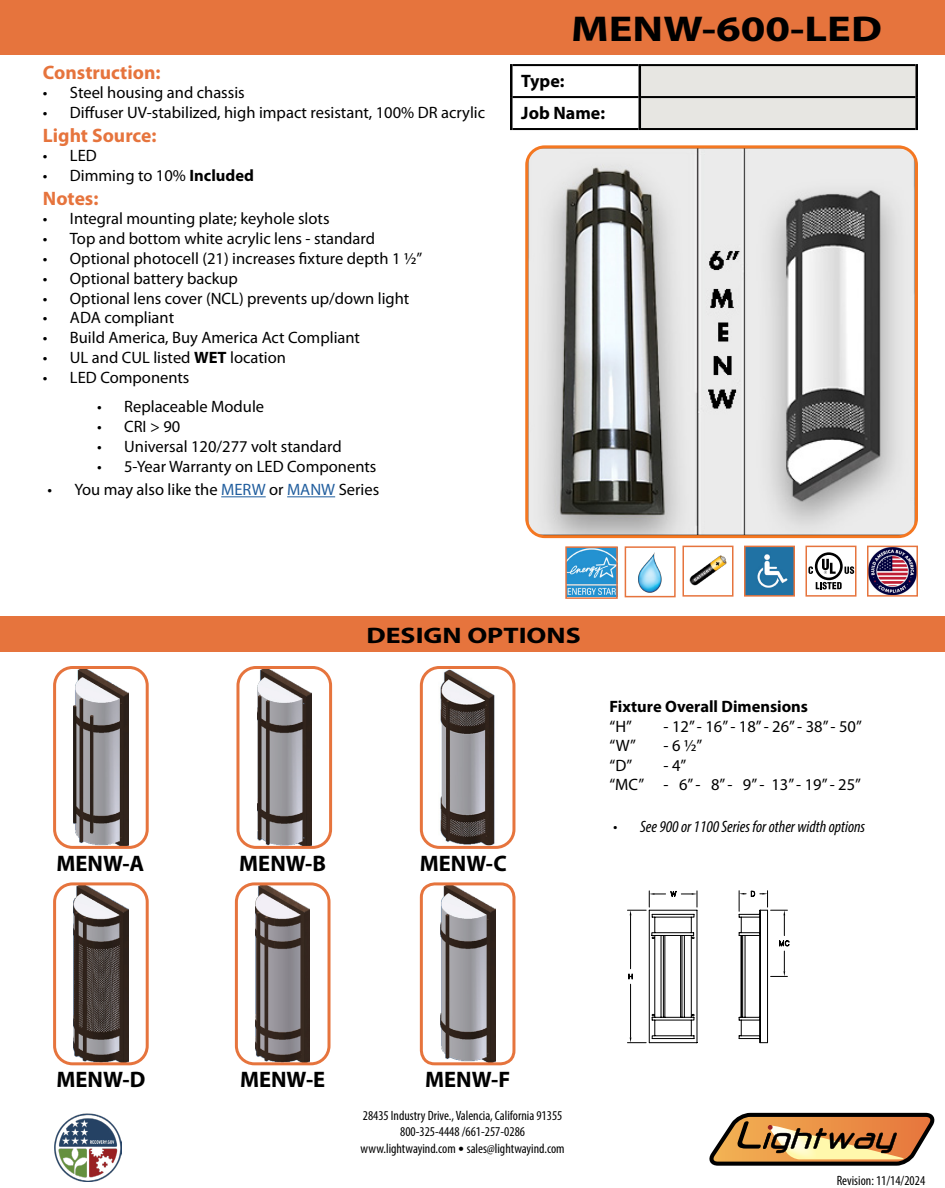
<style>
.page{position:relative;width:945px;height:1188px;background:#fff}
.page>*{position:absolute;margin:0;border:0;box-sizing:border-box;transform-origin:0 0}
.t1{font:700 36px "Myriad Pro";color:#000;scale:1.24 1}
.t2{font:700 22.5px "Myriad Pro";color:#000}
.t3{font:700 22.5px "Myriad Pro";color:#000;scale:1.24 1}
.t4{font:700 19.5px "Myriad Pro";color:#e6743d}
.t5{font:700 18px/32px "Myriad Pro";color:#000}
.t6{font:16.5px/19.5px "Myriad Pro";color:#000}
.t7{font:italic condensed 16.5px "Myriad Pro";color:#000}
.t8{font:700 16.5px "Myriad Pro";color:#000}
.t9{font:condensed 13.5px/16.2px "Myriad Pro";color:#000;text-align:center}
.s1{font-weight:700}
.s2{color:#215e9e}
.s3{font-family:"Calibri";font-stretch:normal}
</style>
<div class="page">
<div style="left:0;top:0;width:945px;height:54px;background:#e6743d"></div>
<div style="left:0;top:616px;width:945px;height:36px;background:#e6743d"></div>
<div style="left:641px;top:66px;width:274px;height:62px;background:#e7e6e2"></div>
<hr style="left:513px;top:64px;width:126px;height:2px;background:#000">
<hr style="left:641px;top:64px;width:274px;height:2px;background:#000">
<hr style="left:513px;top:96px;width:126px;height:2px;background:#000">
<hr style="left:641px;top:96px;width:274px;height:2px;background:#000">
<hr style="left:513px;top:128px;width:126px;height:2px;background:#000">
<hr style="left:641px;top:128px;width:274px;height:2px;background:#000">
<hr style="left:510px;top:64px;width:3px;height:33px;background:#000">
<hr style="left:639px;top:64px;width:2px;height:33px;background:#000">
<hr style="left:915px;top:64px;width:3px;height:33px;background:#000">
<hr style="left:510px;top:97px;width:3px;height:33px;background:#000">
<hr style="left:639px;top:97px;width:2px;height:33px;background:#000">
<hr style="left:915px;top:97px;width:3px;height:33px;background:#000">
<img style="left:73px;top:670px;width:56px;height:175px">
<div style="left:53px;top:666px;width:96px;height:183px;border:3px solid #e6743d;border-radius:18px"></div>
<img style="left:257px;top:670px;width:54px;height:175px">
<div style="left:236px;top:666px;width:96px;height:183px;border:3px solid #e6743d;border-radius:18px"></div>
<img style="left:424px;top:670px;width:90px;height:175px">
<div style="left:420px;top:666px;width:95px;height:183px;border:3px solid #e6743d;border-radius:18px"></div>
<img style="left:74px;top:886px;width:54px;height:175px">
<div style="left:53px;top:882px;width:96px;height:183px;border:3px solid #e6743d;border-radius:18px"></div>
<img style="left:256px;top:886px;width:54px;height:175px">
<div style="left:235px;top:882px;width:96px;height:183px;border:3px solid #e6743d;border-radius:18px"></div>
<img style="left:440px;top:886px;width:55px;height:175px">
<div style="left:420px;top:882px;width:95px;height:183px;border:3px solid #e6743d;border-radius:13px"></div>
<svg style="left:709px;top:1112px;width:226px;height:54px;background:#b2875b"></svg>
<img style="left:54px;top:1113px;width:68px;height:68px">
<svg style="left:627px;top:891px;width:162px;height:152px"></svg>
<hr style="left:221px;top:496px;width:45px;height:1px;background:#215e9e">
<hr style="left:287px;top:496px;width:48px;height:1px;background:#215e9e">
<img style="left:689px;top:555px;width:38px;height:31px">
<div style="left:682px;top:546px;width:52px;height:51px;border:2px solid #e6743d"></div>
<img style="left:568px;top:549px;width:47px;height:47px">
<div style="left:565px;top:546px;width:53px;height:53px;border:2px solid #e6743d"></div>
<img style="left:870px;top:549px;width:45px;height:45px">
<div style="left:867px;top:546px;width:51px;height:51px;border:2px solid #e6743d"></div>
<svg style="left:816px;top:582px;width:26px;height:7px"></svg>
<svg style="left:845px;top:566px;width:8px;height:8px"></svg>
<svg style="left:815px;top:552px;width:28px;height:28px"></svg>
<svg style="left:817px;top:555px;width:23px;height:23px"></svg>
<svg style="left:822px;top:559px;width:14px;height:15px"></svg>
<svg style="left:809px;top:566px;width:4px;height:8px"></svg>
<div style="left:806px;top:546px;width:50px;height:51px;border:2px solid #e6743d"></div>
<img style="left:747px;top:549px;width:45px;height:45px">
<div style="left:744px;top:546px;width:51px;height:51px;border:2px solid #e6743d"></div>
<img style="left:638px;top:552px;width:24px;height:41px">
<div style="left:625px;top:546px;width:51px;height:51px;border:2px solid #e6743d"></div>
<img style="left:529px;top:149px;width:385px;height:385px">
<div style="left:525px;top:145px;width:393px;height:393px;border:3px solid #f47721;border-radius:18px"></div>
<p class="t4" style="left:43px;top:59px;width:119px">Construction:</p>
<p class="t6" style="left:43px;top:83px;width:203px">• Steel housing and chassis</p>
<p class="t6" style="left:43px;top:103px;width:444px">• Diffuser UV-stabilized, high impact resistant, 100% DR acrylic</p>
<p class="t4" style="left:43px;top:122px;width:115px">Light Source:</p>
<p class="t6" style="left:43px;top:146px;width:55px">• LED</p>
<p class="t6" style="left:43px;top:166px;width:212px">• Dimming to 10% <span class="s1">Included</span></p>
<p class="t4" style="left:43px;top:185px;width:57px">Notes:</p>
<p class="t6" style="left:43px;top:209px;width:288px">• Integral mounting plate; keyhole slots</p>
<p class="t6" style="left:43px;top:229px;width:334px">• Top and bottom white acrylic lens - standard</p>
<p class="t6" style="left:43px;top:249px;width:381px">• Optional photocell (21) increases fixture depth 1 ½”</p>
<p class="t6" style="left:43px;top:268px;width:197px">• Optional battery backup</p>
<p class="t6" style="left:43px;top:288px;width:368px">• Optional lens cover (NCL) prevents up/down light</p>
<p class="t6" style="left:43px;top:308px;width:133px">• ADA compliant</p>
<p class="t6" style="left:43px;top:328px;width:319px">• Build America, Buy America Act Compliant</p>
<p class="t6" style="left:43px;top:348px;width:244px">• UL and CUL listed <span class="s1">WET</span> location</p>
<p class="t6" style="left:43px;top:367px;width:148px">• LED Components</p>
<p class="t6" style="left:97px;top:397px;width:168px">• Replaceable Module</p>
<p class="t6" style="left:97px;top:416px;width:85px">• CRI &gt; 90</p>
<p class="t6" style="left:97px;top:436px;width:246px">• Universal 120/277 volt standard</p>
<p class="t6" style="left:97px;top:456px;width:281px">• 5-Year Warranty on LED Components</p>
<p class="t6" style="left:47px;top:480px;width:333px">• You may also like the <span class="s2">MERW</span> or <span class="s2">MANW</span> Series</p>
<h1 class="t1" style="left:571px;top:5px;width:252px">MENW-600-LED</h1>
<p class="t5" style="left:521px;top:64px;width:85px">Type:<br>Job Name:</p>
<h2 class="t2" style="left:56px;top:849px;width:89px">MENW-A</h2>
<h2 class="t3" style="left:366px;top:621px;width:174px">DESIGN OPTIONS</h2>
<h2 class="t2" style="left:239px;top:849px;width:88px">MENW-B</h2>
<h2 class="t2" style="left:420px;top:849px;width:88px">MENW-C</h2>
<p class="t8" style="left:610px;top:696px;width:200px">Fixture Overall Dimensions</p>
<p class="t6" style="left:610px;top:716px;width:24px">“H”</p>
<p class="t6" style="left:664px;top:716px;width:200px">- 12” - 16” - 18” - 26” - 38” - 50”</p>
<p class="t6" style="left:610px;top:736px;width:28px">“W”</p>
<p class="t6" style="left:664px;top:736px;width:40px">- 6 ½”</p>
<p class="t6" style="left:610px;top:755px;width:24px">“D”</p>
<p class="t6" style="left:610px;top:755px;width:253px;text-indent:54px">- 4”<br>“MC” - 6” - 8” - 9” - 13” - 19” - 25”</p>
<p class="t7" style="left:613px;top:816px;width:254px">• See 900 or 1100 Series for other width options</p>
<h2 class="t2" style="left:56px;top:1065px;width:90px">MENW-D</h2>
<h2 class="t2" style="left:240px;top:1065px;width:87px">MENW-E</h2>
<h2 class="t2" style="left:425px;top:1065px;width:87px">MENW-F</h2>
<p class="t9" style="left:361px;top:1107px;width:206px">28435 Industry Drive., Valencia, California 91355<br>800-325-4448 /661-257-0286 www.lightwayind.com <span class="s3">•</span> sales@lightwayind.com</p>
<p class="t9" style="left:837px;top:1172px;width:90px">Revision: 11/14/2024</p>
</div>
